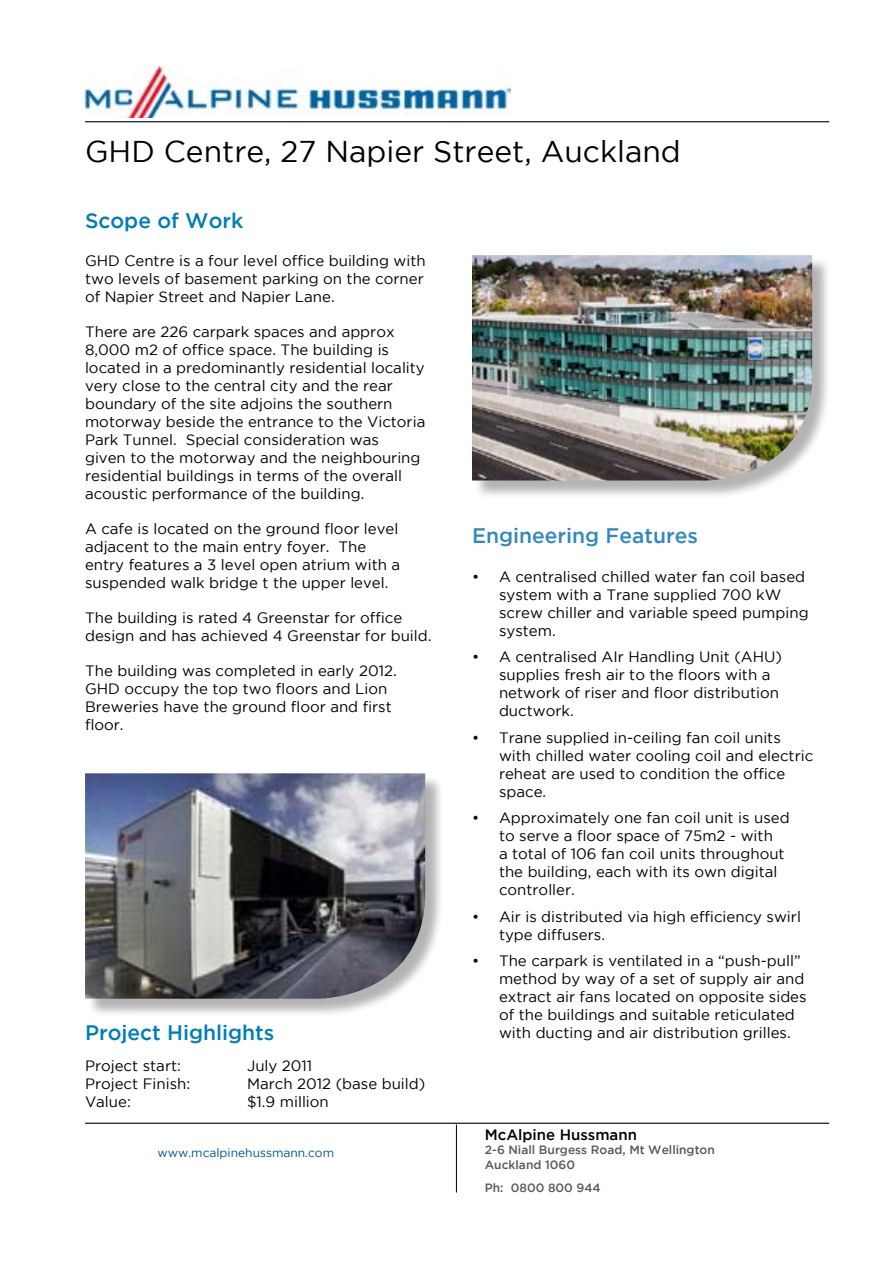
<style>
.page{position:relative;width:893px;height:1263px;background:#fff}
.page>*{position:absolute;margin:0;border:0;box-sizing:border-box;transform-origin:0 0}
.t1{font:30px "Gotham";color:#000}
.t2{font:500 21px "Gotham";color:#017db6}
.t3{font:500 21px "Gotham";color:#3388ba}
.t4{font:15px/18px "Gotham";color:#000}
.t5{font:500 15px "Gotham";color:#000}
.t6{font:500 12px/14.4px "Gotham";color:#58595b}
.t7{font:12px "Gotham";color:#005387}
</style>
<div class="page">
<hr style="left:85px;top:121px;width:744px;height:1px;background:#000">
<hr style="left:85px;top:1123px;width:744px;height:1px;background:#000">
<img style="left:85px;top:67px;width:425px;height:50px">
<hr style="left:456px;top:1124px;width:1px;height:68px;background:#000">
<div style="left:475px;top:258px;width:357px;height:241px;background:#000;opacity:.3"></div>
<img style="left:472px;top:255px;width:340px;height:225px">
<div style="left:88px;top:776px;width:357px;height:241px;background:#000;opacity:.3"></div>
<img style="left:85px;top:773px;width:340px;height:226px">
<h1 class="t1" style="left:85px;top:135px;width:597px">GHD Centre, 27 Napier Street, Auckland</h1>
<h2 class="t2" style="left:85px;top:209px;width:160px">Scope of Work</h2>
<p class="t4" style="left:85px;top:252px;width:342px">GHD Centre is a four level office building with two levels of basement parking on the corner of Napier Street and Napier Lane.</p>
<p class="t4" style="left:85px;top:323px;width:342px">There are 226 carpark spaces and approx 8,000 m2 of office space. The building is located in a predominantly residential locality very close to the central city and the rear boundary of the site adjoins the southern motorway beside the entrance to the Victoria Park Tunnel. Special consideration was<br>given to the motorway and the neighbouring residential buildings in terms of the overall acoustic performance of the building.</p>
<p class="t4" style="left:85px;top:520px;width:317px">A cafe is located on the ground floor level adjacent to the main entry foyer. The entry features a 3 level open atrium with a suspended walk bridge t the upper level.</p>
<p class="t4" style="left:85px;top:609px;width:348px">The building is rated 4 Greenstar for office design and has achieved 4 Greenstar for build.</p>
<p class="t4" style="left:85px;top:662px;width:313px">The building was completed in early 2012.<br>GHD occupy the top two floors and Lion<br>Breweries have the ground floor and first floor.</p>
<h2 class="t3" style="left:472px;top:523px;width:227px">Engineering Features</h2>
<p class="t4" style="left:499px;top:567px;width:311px;text-indent:-27px">• A centralised chilled water fan coil based system with a Trane supplied 700 kW screw chiller and variable speed pumping system.</p>
<p class="t4" style="left:499px;top:648px;width:285px;text-indent:-27px">• A centralised AIr Handling Unit (AHU) supplies fresh air to the floors with a network of riser and floor distribution ductwork.</p>
<p class="t4" style="left:499px;top:728px;width:316px;text-indent:-27px">• Trane supplied in-ceiling fan coil units with chilled water cooling coil and electric reheat are used to condition the office space.</p>
<p class="t4" style="left:499px;top:809px;width:292px;text-indent:-27px">• Approximately one fan coil unit is used to serve a floor space of 75m2 - with<br>a total of 106 fan coil units throughout the building, each with its own digital controller.</p>
<p class="t4" style="left:499px;top:907px;width:303px;text-indent:-27px">• Air is distributed via high efficiency swirl type diffusers.</p>
<p class="t4" style="left:499px;top:952px;width:309px;text-indent:-27px">• The carpark is ventilated in a “push-pull” method by way of a set of supply air and extract air fans located on opposite sides of the buildings and suitable reticulated</p>
<h2 class="t2" style="left:85px;top:1020px;width:191px">Project Highlights</h2>
<p class="t4" style="left:499px;top:1024px;width:293px">with ducting and air distribution grilles.</p>
<p class="t4" style="left:85px;top:1056px;width:97px">Project start:</p>
<p class="t4" style="left:247px;top:1056px;width:67px">July 2011</p>
<p class="t4" style="left:85px;top:1074px;width:107px">Project Finish:</p>
<p class="t4" style="left:247px;top:1074px;width:180px">March 2012 (base build)</p>
<p class="t4" style="left:85px;top:1092px;width:47px">Value:</p>
<p class="t4" style="left:247px;top:1092px;width:83px">$1.9 million</p>
<p class="t7" style="left:157px;top:1146px;width:178px">www.mcalpinehussmann.com</p>
<p class="t5" style="left:485px;top:1126px;width:154px">McAlpine Hussmann</p>
<p class="t6" style="left:485px;top:1143px;width:232px">2-6 Niall Burgess Road, Mt Wellington<br>Auckland 1060</p>
<p class="t6" style="left:485px;top:1180px;width:117px">Ph: 0800 800 944</p>
</div>
